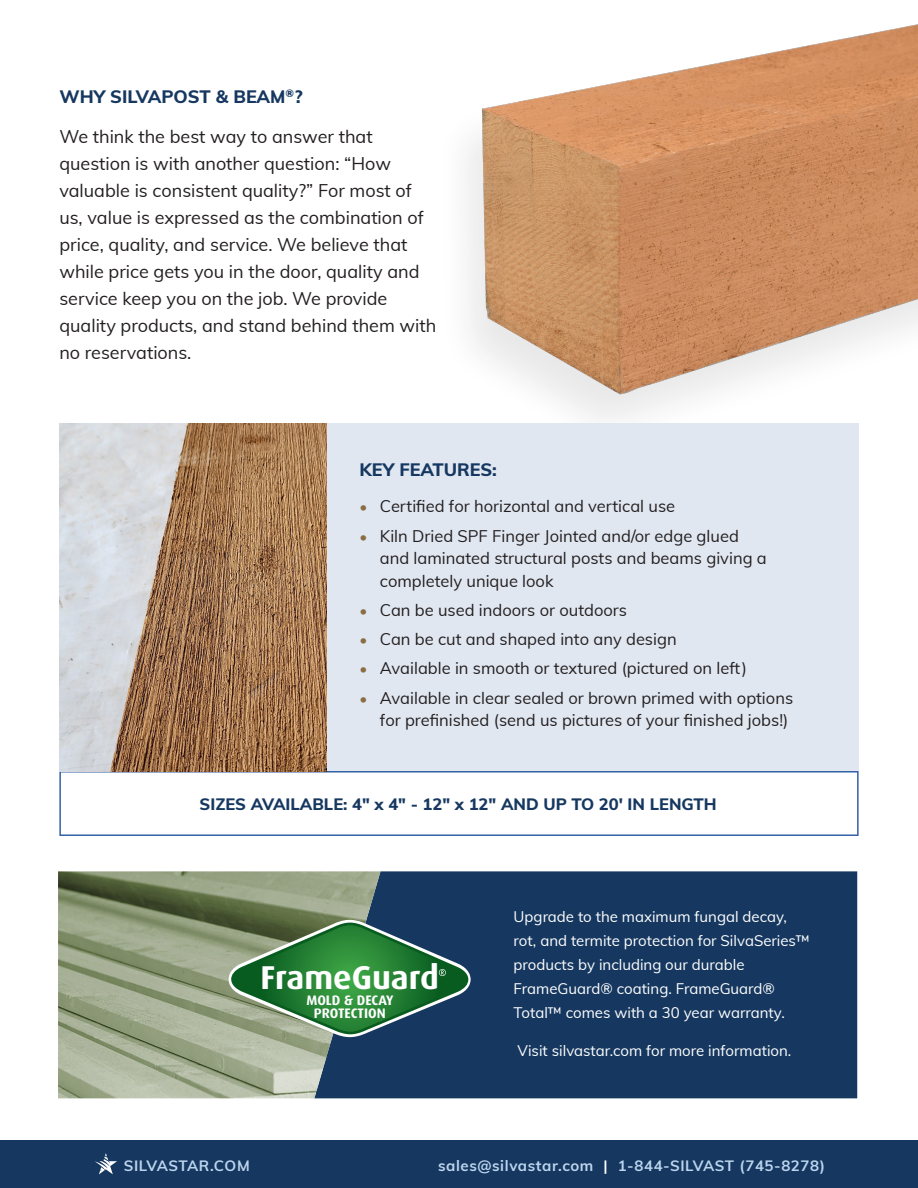
<style>
.page{position:relative;width:918px;height:1188px;background:#fff}
.page>*{position:absolute;margin:0;border:0;box-sizing:border-box;transform-origin:0 0}
.t1{font:700 33px "Dax OT";color:#fff}
.BODY_COPY{font:18px/27px "Muli";color:#231f20}
.BODY_COPY-2{font:800 18px "Muli";color:#163860}
.t2{font:16.5px/22.5px "Muli";color:#231f20}
.t3{font:800 16.5px "Muli";color:#163860}
.t4{font:15px/24px "Muli";color:#fff}
.t5{font:700 15px "Muli";letter-spacing:.04em;color:#bdd5ee}
.t6{font:700 13.8px/13.2px "Dax OT";color:#fff;text-align:center}
.s1{font-size:15px;color:#8a6d42}
.s2{color:#fff}
</style>
<div class="page">
<div style="left:435px;top:0;width:483px;height:454px;background:#231f20;opacity:.1"></div>
<img style="left:474px;top:0;width:444px;height:401px">
<div style="left:59px;top:771px;width:800px;height:65px;background:#fff;border:2px solid #3262a5"></div>
<div style="left:326px;top:424px;width:533px;height:347px;background:#e1e7f1"></div>
<img style="left:59px;top:424px;width:267px;height:347px">
<div style="left:381px;top:871px;width:476px;height:227px;background:#163860"></div>
<img style="left:58px;top:871px;width:323px;height:227px">
<svg style="left:229px;top:920px;width:242px;height:117px;background:#3f7a52"></svg>
<div style="left:0;top:1140px;width:918px;height:48px;background:#163860"></div>
<svg style="left:95px;top:1153px;width:22px;height:22px"></svg>
<p class="BODY_COPY-2" style="left:59px;top:83px;width:245px">WHY SILVAPOST &amp; BEAM<sup>®</sup>?</p>
<p class="BODY_COPY" style="left:59px;top:122px;width:366px">We think the best way to answer that question is with another question: “How valuable is consistent quality?” For most of us, value is expressed as the combination of</p>
<p class="BODY_COPY" style="left:59px;top:230px;width:378px">price, quality, and service. We believe that while price gets you in the door, quality and service keep you on the job. We provide quality products, and stand behind them with no reservations.</p>
<p class="BODY_COPY-2" style="left:360px;top:457px;width:139px">KEY FEATURES:</p>
<p class="t2" style="left:360px;top:494px;width:317px"><span class="s1">•</span> Certified for horizontal and vertical use</p>
<p class="t2" style="left:380px;top:524px;width:388px;text-indent:-20px"><span class="s1">•</span> Kiln Dried SPF Finger Jointed and/or edge glued and laminated structural posts and beams giving a completely unique look</p>
<p class="t2" style="left:360px;top:598px;width:269px"><span class="s1">•</span> Can be used indoors or outdoors</p>
<p class="t2" style="left:360px;top:627px;width:319px"><span class="s1">•</span> Can be cut and shaped into any design</p>
<p class="t2" style="left:360px;top:656px;width:389px"><span class="s1">•</span> Available in smooth or textured (pictured on left)</p>
<p class="t2" style="left:360px;top:686px;width:435px;text-align:right"><span class="s1">•</span> Available in clear sealed or brown primed with options for prefinished (send us pictures of your finished jobs!)</p>
<p class="t3" style="left:200px;top:792px;width:519px">SIZES AVAILABLE: 4″ x 4″ - 12″ x 12″ AND UP TO 20′ IN LENGTH</p>
<p class="t1" style="left:261px;top:956px;width:180px">FrameGuard</p>
<p class="t6" style="left:306px;top:994px;width:89px">MOLD &amp; DECAY<br>PROTECTION</p>
<p class="t4" style="left:514px;top:904px;width:298px">Upgrade to the maximum fungal decay, rot, and termite protection for SilvaSeries™ products by including our durable FrameGuard® coating. FrameGuard® Total™ comes with a 30 year warranty.</p>
<p class="t4" style="left:518px;top:1038px;width:275px">Visit silvastar.com for more information.</p>
<p class="t5" style="left:124px;top:1155px;width:127px">SILVASTAR.COM</p>
<p class="t5" style="left:438px;top:1155px;width:389px">sales@silvastar.com <span class="s2">|</span> 1-844-SILVAST (745-8278)</p>
</div>
